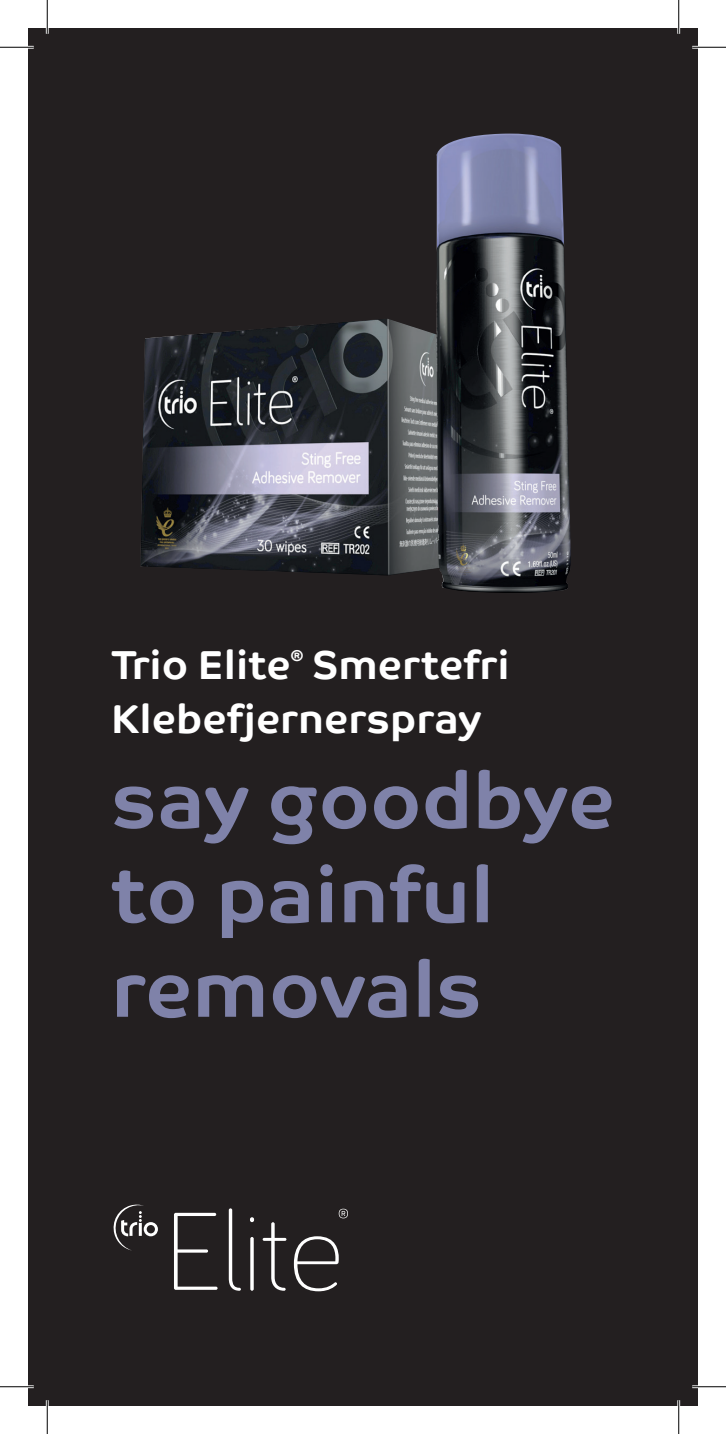
<style>
.page{position:relative;width:726px;height:1434px;background:#fff}
.page>*{position:absolute;margin:0;border:0;box-sizing:border-box;transform-origin:0 0}
.t1{font:700 78.75px/94.5px "Co Text";color:#7f82a9}
.t2{font:700 40.5px/54px "Co Text";color:#fff}
.t3{font:700 15.75px "Co Text";color:#fff}
</style>
<div class="page">
<div style="left:47px;top:28px;width:651px;height:1378px;background:#231f20"></div>
<div style="left:28px;top:28px;width:19px;height:1378px;background:#231f20"></div>
<svg style="left:113px;top:1204px;width:45px;height:46px"></svg>
<svg style="left:174px;top:1213px;width:44px;height:77px"></svg>
<svg style="left:229px;top:1208px;width:12px;height:83px"></svg>
<svg style="left:250px;top:1237px;width:4px;height:54px"></svg>
<svg style="left:250px;top:1217px;width:4px;height:5px"></svg>
<svg style="left:263px;top:1222px;width:23px;height:69px"></svg>
<svg style="left:294px;top:1236px;width:45px;height:55px"></svg>
<svg style="left:339px;top:1209px;width:9px;height:9px"></svg>
<img style="left:140px;top:134px;width:431px;height:459px">
<hr style="left:0;top:46px;width:34px;height:3px;background:#fff">
<hr style="left:692px;top:46px;width:34px;height:3px;background:#fff">
<hr style="left:0;top:1385px;width:34px;height:3px;background:#fff">
<hr style="left:692px;top:1385px;width:34px;height:3px;background:#fff">
<hr style="left:46px;top:0;width:3px;height:34px;background:#fff">
<hr style="left:46px;top:1400px;width:3px;height:34px;background:#fff">
<hr style="left:677px;top:0;width:3px;height:34px;background:#fff">
<hr style="left:677px;top:1400px;width:3px;height:34px;background:#fff">
<hr style="left:0;top:47px;width:34px;height:1px;background:#000">
<hr style="left:692px;top:47px;width:34px;height:1px;background:#000">
<hr style="left:0;top:1386px;width:34px;height:1px;background:#000">
<hr style="left:692px;top:1386px;width:34px;height:1px;background:#000">
<hr style="left:47px;top:0;width:1px;height:34px;background:#000">
<hr style="left:47px;top:1400px;width:1px;height:34px;background:#000">
<hr style="left:678px;top:0;width:1px;height:34px;background:#000">
<hr style="left:678px;top:1400px;width:1px;height:34px;background:#000">
<p class="t2" style="left:111px;top:638px;width:181px">Trio Elite</p>
<p class="t3" style="left:291px;top:647px;width:14px">®</p>
<p class="t2" style="left:111px;top:638px;width:400px;text-indent:202px">Smertefri<br>Klebefjernerspray</p>
<p class="t1" style="left:111px;top:753px;width:505px">say goodbye to painful removals</p>
</div>
